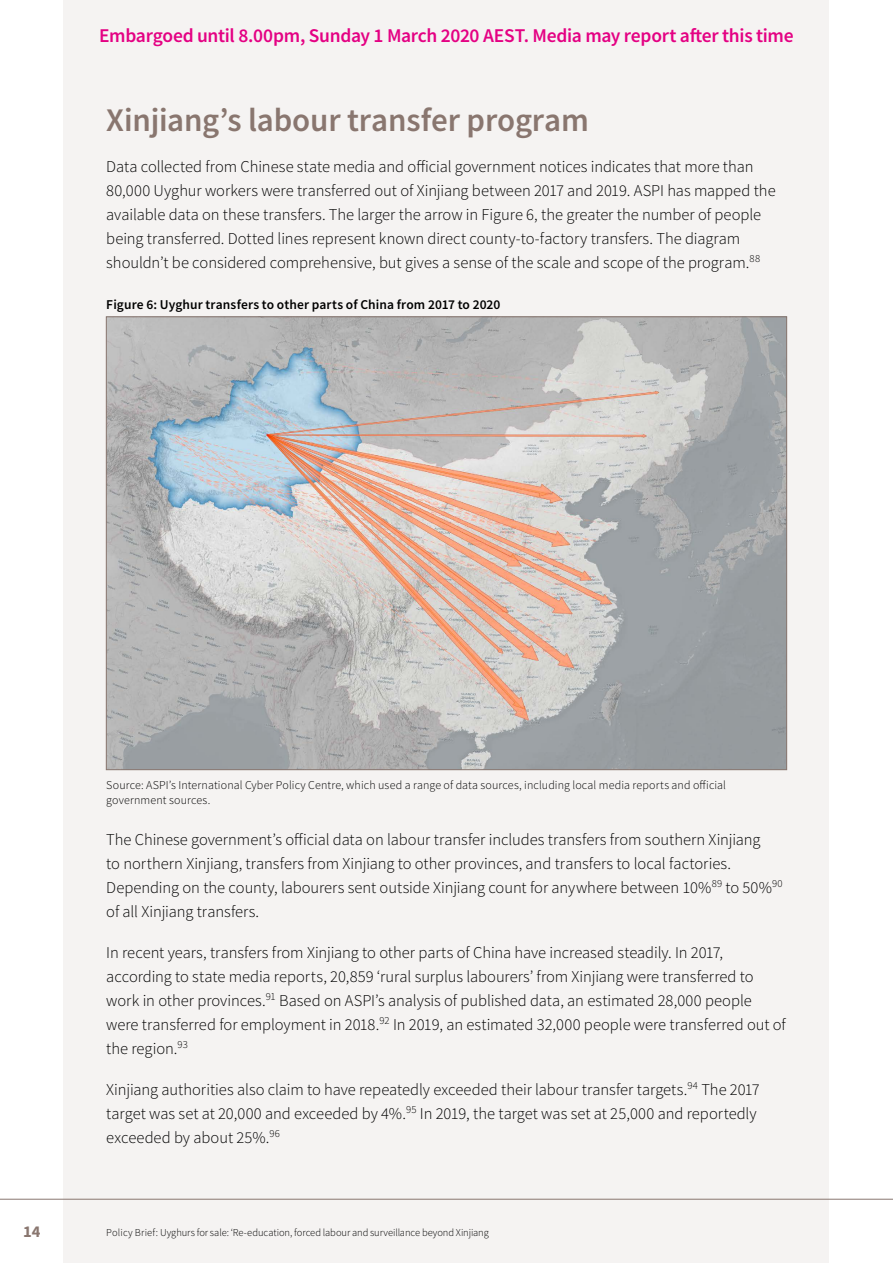
<style>
.page{position:relative;width:893px;height:1263px;background:#fff}
.page>*{position:absolute;margin:0;border:0;box-sizing:border-box;transform-origin:0 0}
.Heading_1{font:600 33px "Source Sans Pro";letter-spacing:-.005em;color:#89766f}
.t1{font:600 19.5px "Source Sans Pro";letter-spacing:-.015em;color:#e40183}
.Text{font:300 16.5px/24px "Source Sans Pro";letter-spacing:-.005em;color:#000}
.t2{font:700 16.5px "Source Sans Pro";color:#89766f}
.Figure_Title{font:600 13.5px "Source Sans Pro";letter-spacing:.01em;color:#000}
.Source_Figure_n_Tabl{font:300 12px/15px "Source Sans Pro";letter-spacing:.01em;color:#000}
.t3{font:300 10.5px "Source Sans Pro";letter-spacing:-.005em;color:#000}
</style>
<div class="page">
<div style="left:64px;top:0;width:765px;height:1263px;background:#f5f3f2"></div>
<img style="left:108px;top:319px;width:677px;height:449px">
<hr style="left:0;top:1199px;width:893px;height:1px;background:#89766f">
<p class="t1" style="left:99px;top:23px;width:696px">Embargoed until 8.00pm, Sunday 1 March 2020 AEST. Media may report after this time</p>
<h1 class="Heading_1" style="left:106px;top:98px;width:484px">Xinjiang’s labour transfer program</h1>
<p class="Text" style="left:106px;top:155px;width:671px">Data collected from Chinese state media and official government notices indicates that more than 80,000 Uyghur workers were transferred out of Xinjiang between 2017 and 2019. ASPI has mapped the available data on these transfers. The larger the arrow in Figure 6, the greater the number of people being transferred. Dotted lines represent known direct county-to-factory transfers. The diagram shouldn’t be considered comprehensive, but gives a sense of the scale and scope of the program.<sup>88</sup></p>
<p class="Figure_Title" style="left:106px;top:295px;width:396px">Figure 6: Uyghur transfers to other parts of China from 2017 to 2020</p>
<p class="Source_Figure_n_Tabl" style="left:106px;top:777px;width:621px">Source: ASPI’s International Cyber Policy Centre, which used a range of data sources, including local media reports and official government sources.</p>
<p class="Text" style="left:106px;top:827px;width:678px">The Chinese government’s official data on labour transfer includes transfers from southern Xinjiang<br>to northern Xinjiang, transfers from Xinjiang to other provinces, and transfers to local factories.<br>Depending on the county, labourers sent outside Xinjiang count for anywhere between 10%<sup>89</sup> to 50%<sup>90 </sup>of all Xinjiang transfers.</p>
<p class="Text" style="left:106px;top:940px;width:681px">In recent years, transfers from Xinjiang to other parts of China have increased steadily. In 2017, according to state media reports, 20,859 ‘rural surplus labourers’ from Xinjiang were transferred to work in other provinces.<sup>91</sup> Based on ASPI’s analysis of published data, an estimated 28,000 people were transferred for employment in 2018.<sup>92</sup> In 2019, an estimated 32,000 people were transferred out of the region.<sup>93</sup></p>
<p class="Text" style="left:106px;top:1077px;width:655px">Xinjiang authorities also claim to have repeatedly exceeded their labour transfer targets.<sup>94</sup> The 2017 target was set at 20,000 and exceeded by 4%.<sup>95</sup> In 2019, the target was set at 25,000 and reportedly exceeded by about 25%.<sup>96</sup></p>
<p class="t2" style="left:23px;top:1221px;width:19px">14</p>
<p class="t3" style="left:106px;top:1226px;width:384px">Policy Brief: Uyghurs for sale: ‘Re-education, forced labour and surveillance beyond Xinjiang</p>
</div>
